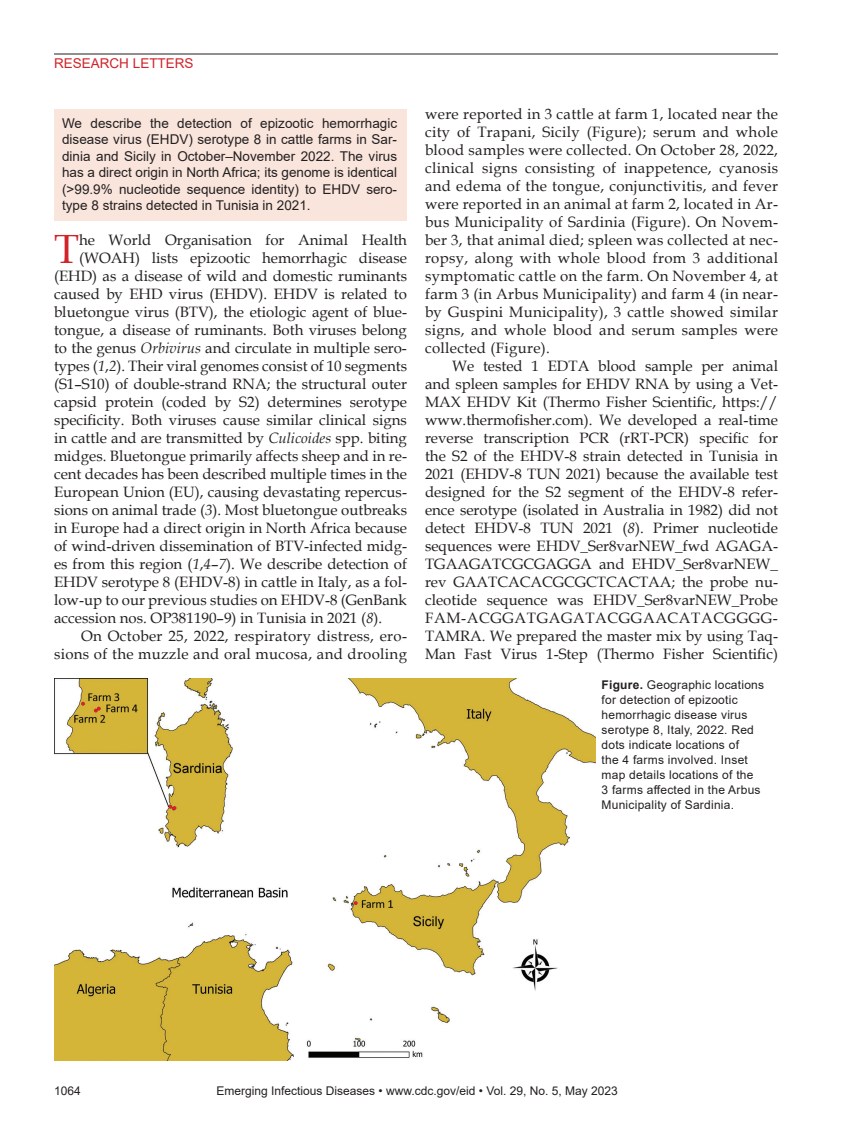
<style>
.page{position:relative;width:851px;height:1134px;background:#fff}
.page>*{position:absolute;margin:0;border:0;box-sizing:border-box;transform-origin:0 0}
.t1{font:40.8px "Book Antiqua";color:#d1232a}
.t2{font:15px/18px "Book Antiqua";color:#231f20;text-align:justify}
.t3{font:15px "Book Antiqua";letter-spacing:.02em;color:#231f20}
.t4{font:13.5px/16.5px "Arial";color:#231f20;text-align:justify}
.t5{font:13.5px "Arial";color:#d1232a}
.t6{font:12px/15px "Arial";letter-spacing:.02em;color:#231f20}
.t7{font:12px "Arial";color:#231f20}
.s1{font-style:italic}
.s2{font-weight:700}
</style>
<div class="page">
<hr style="left:54px;top:54px;width:724px;height:1px;background:#231f20">
<div style="left:55px;top:109px;width:352px;height:111px;background:#f9e5dc"></div>
<img style="left:55px;top:678px;width:540px;height:382px">
<p class="t5" style="left:54px;top:54px;width:141px">RESEARCH LETTERS</p>
<p class="t4" style="left:62px;top:115px;width:336px">We describe the detection of epizootic hemorrhagic disease virus (EHDV) serotype 8 in cattle farms in Sar&shy;dinia and Sicily in October–November 2022. The virus has a direct origin in North Africa; its genome is identical (&gt;99.9% nucleotide sequence identity) to EHDV sero&shy;type 8 strains detected in Tunisia in 2021.</p>
<h1 class="t1" style="left:54px;top:221px;width:26px">T</h1>
<p class="t2" style="left:79px;top:230px;width:329px">he World Organisation for Animal Health</p>
<p class="t2" style="left:79px;top:248px;width:329px">(WOAH) lists epizootic hemorrhagic disease</p>
<p class="t2" style="left:54px;top:266px;width:354px">(EHD) as a disease of wild and domestic ruminants</p>
<p class="t2" style="left:54px;top:284px;width:354px">caused by EHD virus (EHDV). EHDV is related to</p>
<p class="t2" style="left:54px;top:302px;width:354px">bluetongue virus (BTV), the etiologic agent of blue-</p>
<p class="t2" style="left:54px;top:320px;width:354px">tongue, a disease of ruminants. Both viruses belong</p>
<p class="t2" style="left:54px;top:338px;width:354px">to the genus <span class="s1">Orbivirus</span> and circulate in multiple sero-</p>
<p class="t2" style="left:54px;top:356px;width:354px">types (<span class="s1">1</span>,<span class="s1">2</span>). Their viral genomes consist of 10 segments</p>
<p class="t2" style="left:54px;top:374px;width:354px">(S1–S10) of double-strand RNA; the structural outer</p>
<p class="t2" style="left:54px;top:392px;width:354px">capsid protein (coded by S2) determines serotype</p>
<p class="t2" style="left:54px;top:410px;width:354px">specificity. Both viruses cause similar clinical signs</p>
<p class="t2" style="left:54px;top:428px;width:354px">in cattle and are transmitted by <span class="s1">Culicoides</span> spp. biting</p>
<p class="t2" style="left:54px;top:446px;width:354px">midges. Bluetongue primarily affects sheep and in re-</p>
<p class="t2" style="left:54px;top:464px;width:354px">cent decades has been described multiple times in the</p>
<p class="t2" style="left:54px;top:482px;width:354px">European Union (EU), causing devastating repercus-</p>
<p class="t2" style="left:54px;top:500px;width:354px">sions on animal trade (<span class="s1">3</span>). Most bluetongue outbreaks</p>
<p class="t2" style="left:54px;top:518px;width:354px">in Europe had a direct origin in North Africa because</p>
<p class="t2" style="left:54px;top:536px;width:354px">of wind-driven dissemination of BTV-infected midg-</p>
<p class="t2" style="left:54px;top:554px;width:354px">es from this region (<span class="s1">1</span>,<span class="s1">4</span>–<span class="s1">7</span>). We describe detection of</p>
<p class="t2" style="left:54px;top:572px;width:354px">EHDV serotype 8 (EHDV-8) in cattle in Italy, as a fol-</p>
<p class="t2" style="left:54px;top:590px;width:354px">low-up to our previous studies on EHDV-8 (GenBank</p>
<p class="t2" style="left:54px;top:608px;width:330px">accession nos. OP381190–9) in Tunisia in 2021 (<span class="s1">8</span>).</p>
<p class="t3" style="left:81px;top:625px;width:327px">On October 25, 2022, respiratory distress, ero-</p>
<p class="t3" style="left:54px;top:643px;width:354px">sions of the muzzle and oral mucosa, and drooling</p>
<p class="t2" style="left:425px;top:104px;width:354px">were reported in 3 cattle at farm 1, located near the city of Trapani, Sicily (Figure); serum and whole blood samples were collected. On October 28, 2022, clinical signs consisting of inappetence, cyanosis and edema of the tongue, conjunctivitis, and fever were reported in an animal at farm 2, located in Ar&shy;bus Municipality of Sardinia (Figure). On Novem&shy;ber 3, that animal died; spleen was collected at nec&shy;ropsy, along with whole blood from 3 additional symptomatic cattle on the farm. On November 4, at farm 3 (in Arbus Municipality) and farm 4 (in near&shy;by Guspini Municipality), 3 cattle showed similar signs, and whole blood and serum samples were collected (Figure).</p>
<p class="t2" style="left:425px;top:356px;width:354px;text-indent:27px">We tested 1 EDTA blood sample per animal and spleen samples for EHDV RNA by using a Vet-MAX EHDV Kit (Thermo Fisher Scientific, https:// www.thermofisher.com). We developed a real-time reverse transcription PCR (rRT-PCR) specific for the S2 of the EHDV-8 strain detected in Tunisia in 2021 (EHDV-8 TUN 2021) because the available test designed for the S2 segment of the EHDV-8 refer&shy;ence serotype (isolated in Australia in 1982) did not detect EHDV-8 TUN 2021 (<span class="s1">8</span>). Primer nucleotide sequences were EHDV_Ser8varNEW_fwd AGAGA-TGAAGATCGCGAGGA and EHDV_Ser8varNEW_ rev GAATCACACGCGCTCACTAA; the probe nu&shy;cleotide sequence was EHDV_Ser8varNEW_Probe FAM-ACGGATGAGATACGGAACATACGGGG-TAMRA. We prepared the master mix by using Taq-Man Fast Virus 1-Step (Thermo Fisher Scientific)</p>
<p class="t6" style="left:601px;top:677px;width:164px"><span class="s2">Figure.</span> Geographic locations for detection of epizootic hemorrhagic disease virus serotype 8, Italy, 2022. Red dots indicate locations of<br>the 4 farms involved. Inset map details locations of the<br>3 farms affected in the Arbus<br>Municipality of Sardinia.</p>
<p class="t6" style="left:54px;top:1084px;width:28px">1064</p>
<p class="t7" style="left:216px;top:1083px;width:403px">Emerging Infectious Diseases • www.cdc.gov/eid • Vol. 29, No. 5, May 2023</p>
</div>
